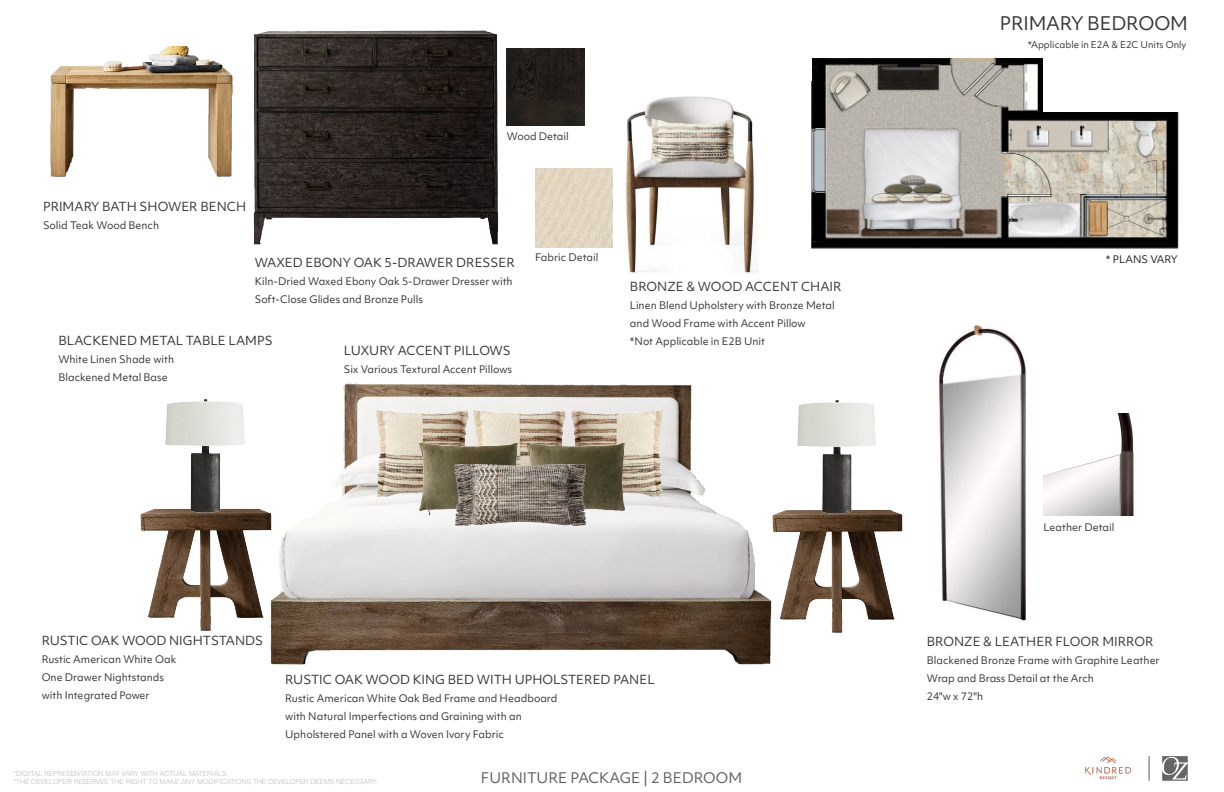
<style>
.page{position:relative;width:1224px;height:792px;background:#fff}
.page>*{position:absolute;margin:0;border:0;box-sizing:border-box;transform-origin:0 0}
.t1{font:18px "Objektiv Mk 1";letter-spacing:-.01em;color:#373434}
.t2{font:14px "Objektiv Mk 1";color:#625e5a}
.t3{font:12px "Objektiv Mk 1";color:#373434}
.t4{font:10px/18px "Objektiv Mk 1";color:#373434}
.t5{font:10px "Objektiv Mk 1";color:#231f20}
.t6{font:9px "Objektiv Mk 1";color:#373434}
.t7{font:300 7px/7.8px "Helvetica LT Std";color:#bebebe}
</style>
<div class="page">
<img style="left:270px;top:383px;width:501px;height:282px">
<img style="left:374px;top:410px;width:291px;height:88px">
<img style="left:416px;top:443px;width:215px;height:72px">
<img style="left:454px;top:464px;width:131px;height:62px">
<img style="left:939px;top:325px;width:87px;height:296px">
<img style="left:253px;top:30px;width:246px;height:215px">
<img style="left:626px;top:96px;width:133px;height:177px">
<img style="left:648px;top:117px;width:88px;height:48px">
<img style="left:811px;top:58px;width:368px;height:191px">
<div style="left:1043px;top:53px;width:144px;height:59px;background:#fff"></div>
<img style="left:535px;top:168px;width:78px;height:80px">
<img style="left:50px;top:46px;width:208px;height:137px">
<img style="left:507px;top:48px;width:78px;height:78px">
<img style="left:140px;top:497px;width:133px;height:140px">
<img style="left:157px;top:399px;width:96px;height:117px">
<img style="left:771px;top:510px;width:132px;height:123px">
<img style="left:788px;top:400px;width:97px;height:117px">
<img style="left:1043px;top:414px;width:91px;height:102px">
<svg style="left:1163px;top:756px;width:24px;height:25px"></svg>
<svg style="left:1149px;top:756px;width:1px;height:25px"></svg>
<img style="left:1085px;top:756px;width:46px;height:24px">
<p class="t4" style="left:507px;top:127px;width:64px">Wood Detail</p>
<p class="t3" style="left:43px;top:198px;width:205px">PRIMARY BATH SHOWER BENCH</p>
<p class="t4" style="left:43px;top:216px;width:117px">Solid Teak Wood Bench</p>
<p class="t3" style="left:255px;top:254px;width:261px">WAXED EBONY OAK 5-DRAWER DRESSER</p>
<p class="t4" style="left:255px;top:272px;width:259px">Kiln-Dried Waxed Ebony Oak 5-Drawer Dresser with<br>Soft-Close Glides and Bronze Pulls</p>
<p class="t4" style="left:535px;top:248px;width:65px">Fabric Detail</p>
<p class="t3" style="left:58px;top:332px;width:216px">BLACKENED METAL TABLE LAMPS</p>
<p class="t4" style="left:58px;top:350px;width:117px">White Linen Shade with</p>
<p class="t4" style="left:58px;top:368px;width:111px">Blackened Metal Base</p>
<p class="t3" style="left:344px;top:343px;width:168px">LUXURY ACCENT PILLOWS</p>
<p class="t4" style="left:344px;top:361px;width:170px">Six Various Textural Accent Pillows</p>
<p class="t3" style="left:630px;top:278px;width:213px">BRONZE &amp; WOOD ACCENT CHAIR</p>
<p class="t4" style="left:630px;top:296px;width:206px">Linen Blend Upholstery with Bronze Metal and Wood Frame with Accent Pillow<br>*Not Applicable in E2B Unit</p>
<p class="t3" style="left:42px;top:632px;width:223px">RUSTIC OAK WOOD NIGHTSTANDS</p>
<p class="t4" style="left:42px;top:650px;width:136px">Rustic American White Oak<br>One Drawer Nightstands with Integrated Power</p>
<p class="t3" style="left:285px;top:672px;width:371px">RUSTIC OAK WOOD KING BED WITH UPHOLSTERED PANEL</p>
<p class="t4" style="left:285px;top:690px;width:274px">Rustic American White Oak Bed Frame and Headboard with Natural Imperfections and Graining with an<br>Upholstered Panel with a Woven Ivory Fabric</p>
<p class="t7" style="left:13px;top:770px;width:366px">*DIGITAL REPRESENTATION MAY VARY WITH ACTUAL MATERIALS.<br>*THE DEVELOPER RESERVES THE RIGHT TO MAKE ANY MODIFICATIONS THE DEVELOPER DEEMS NECESSARY.</p>
<h2 class="t2" style="left:481px;top:768px;width:263px">FURNITURE PACKAGE | 2 BEDROOM</h2>
<h1 class="t1" style="left:1000px;top:11px;width:190px">PRIMARY BEDROOM</h1>
<p class="t6" style="left:1028px;top:38px;width:160px">*Applicable in E2A &amp; E2C Units Only</p>
<p class="t5" style="left:1106px;top:253px;width:73px">* PLANS VARY</p>
<p class="t4" style="left:1043px;top:518px;width:73px">Leather Detail</p>
<p class="t3" style="left:927px;top:633px;width:228px">BRONZE &amp; LEATHER FLOOR MIRROR</p>
<p class="t4" style="left:927px;top:651px;width:234px">Blackened Bronze Frame with Graphite Leather<br>Wrap and Brass Detail at the Arch<br>24"w x 72"h</p>
</div>
